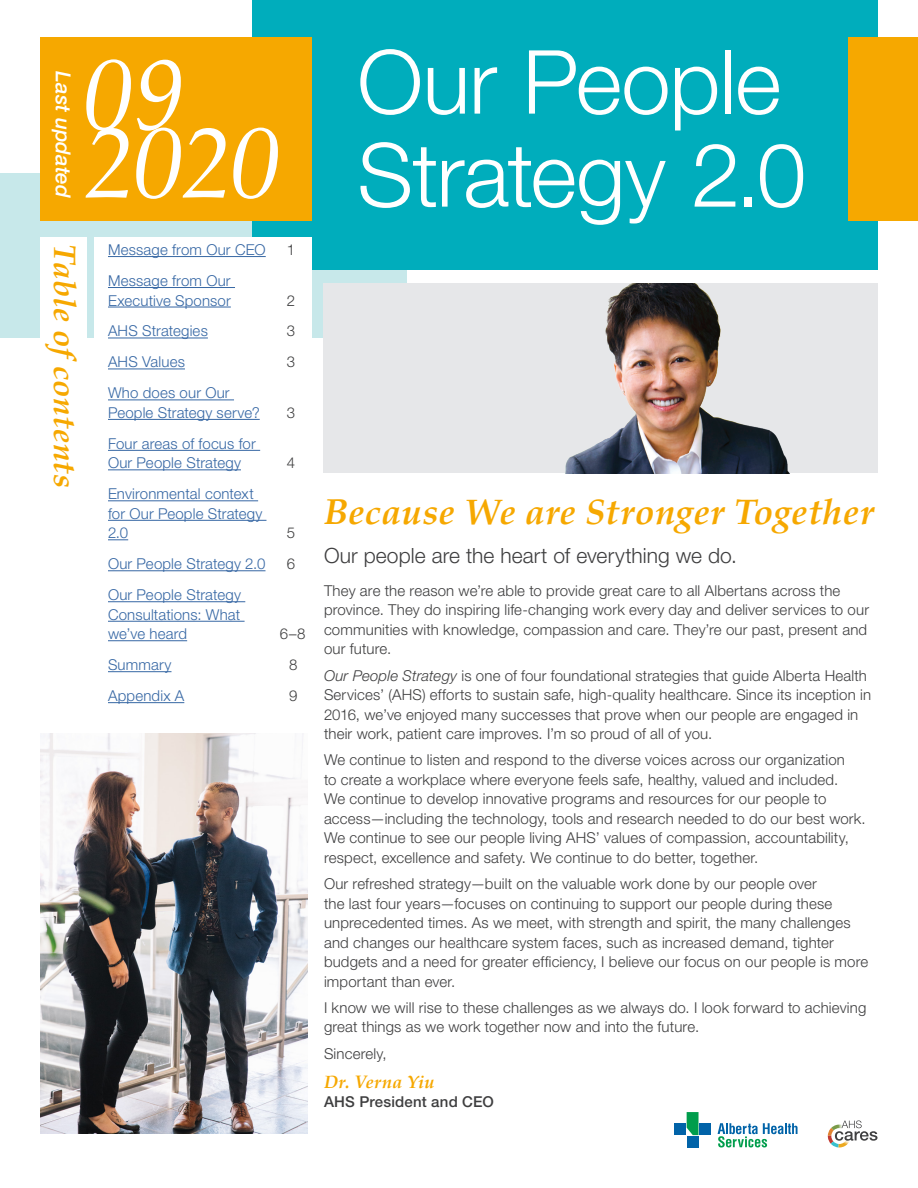
<style>
.page{position:relative;width:918px;height:1188px;background:#fff}
.page>*{position:absolute;margin:0;border:0;box-sizing:border-box;transform-origin:0 0}
.t1{font:italic 101.7px "Palatino";letter-spacing:-.025em;color:#fff}
.t2{font:300 88.5px/93px "Helvetica Neue LT Std";letter-spacing:-.01em;color:#fff}
.Body_Text{font:italic 700 36px "Palatino";letter-spacing:.01em;color:#f6a800}
.t3{font:italic 700 31.5px "Palatino";letter-spacing:.01em;color:#f6a800}
._1st_paragraph{font:300 21px "Helvetica Neue LT Std";letter-spacing:.005em;color:#3e3e3f}
.t4{font:italic 500 20.7px "Helvetica Neue LT Std";letter-spacing:-.01em;color:#fff}
.Body_Text-2{font:italic 700 18px "Palatino";letter-spacing:.02em;color:#f6a800}
.Body_Text-3{font:300 15px/19.5px "Helvetica Neue LT Std";letter-spacing:.01em;color:#3e3e3f}
.Body_Text-4{font:300 15px/19.5px "Helvetica Neue LT Std";letter-spacing:.01em;color:#3667a4}
.Body_Text-5{font:500 15px "Helvetica Neue LT Std";letter-spacing:.015em;color:#3e3e3f}
.s1{font-style:italic}
</style>
<div class="page">
<div style="left:0;top:173px;width:407px;height:165px;background:#c7e8ea"></div>
<div style="left:252px;top:0;width:626px;height:270px;background:#00adbc"></div>
<div style="left:848px;top:37px;width:70px;height:183px;background:#f6a800"></div>
<div style="left:323px;top:284px;width:555px;height:189px;background:#e6e7e9"></div>
<img style="left:565px;top:284px;width:225px;height:189px">
<div style="left:40px;top:238px;width:47px;height:257px;background:#fff"></div>
<div style="left:40px;top:37px;width:272px;height:183px;background:#f6a800"></div>
<div style="left:94px;top:238px;width:218px;height:477px;background:#fff"></div>
<hr style="left:108px;top:256px;width:158px;height:1px;background:#3667a4">
<hr style="left:108px;top:287px;width:127px;height:1px;background:#3667a4">
<hr style="left:108px;top:307px;width:123px;height:1px;background:#3667a4">
<hr style="left:108px;top:338px;width:100px;height:1px;background:#3667a4">
<hr style="left:108px;top:369px;width:77px;height:1px;background:#3667a4">
<hr style="left:108px;top:400px;width:126px;height:1px;background:#3667a4">
<hr style="left:108px;top:419px;width:152px;height:1px;background:#3667a4">
<hr style="left:108px;top:450px;width:152px;height:1px;background:#3667a4">
<hr style="left:108px;top:469px;width:133px;height:1px;background:#3667a4">
<hr style="left:108px;top:500px;width:150px;height:1px;background:#3667a4">
<hr style="left:108px;top:520px;width:158px;height:1px;background:#3667a4">
<svg style="left:108px;top:539px;width:20px;height:1px"></svg>
<hr style="left:108px;top:570px;width:158px;height:1px;background:#3667a4">
<hr style="left:108px;top:601px;width:137px;height:1px;background:#3667a4">
<hr style="left:108px;top:621px;width:137px;height:1px;background:#3667a4">
<hr style="left:108px;top:640px;width:79px;height:1px;background:#3667a4">
<hr style="left:108px;top:671px;width:64px;height:1px;background:#3667a4">
<hr style="left:108px;top:702px;width:76px;height:1px;background:#3667a4">
<svg style="left:718px;top:1123px;width:80px;height:24px"></svg>
<div style="left:674px;top:1123px;width:12px;height:12px;background:#0163a8"></div>
<div style="left:700px;top:1123px;width:11px;height:12px;background:#0163a8"></div>
<div style="left:687px;top:1136px;width:12px;height:11px;background:#0163a8"></div>
<svg style="left:687px;top:1112px;width:12px;height:23px"></svg>
<svg style="left:828px;top:1120px;width:49px;height:28px"></svg>
<img style="left:40px;top:733px;width:268px;height:401px">
<p class="t4" style="left:76px;top:71px;width:128px;rotate:90deg">Last updated</p>
<p class="t1" style="left:84px;top:9px;width:103px">09</p>
<p class="t1" style="left:85px;top:77px;width:198px">2020</p>
<p class="t3" style="left:91px;top:244px;width:245px;rotate:90deg">Table ofcontents</p>
<p class="Body_Text-4" style="left:108px;top:240px;width:159px">Message from Our CEO</p>
<p class="Body_Text-3" style="left:287px;top:240px;width:10px">1</p>
<p class="Body_Text-4" style="left:108px;top:271px;width:124px">Message from Our<br>Executive Sponsor</p>
<p class="Body_Text-3" style="left:287px;top:290px;width:10px">2</p>
<p class="Body_Text-4" style="left:108px;top:321px;width:101px">AHS Strategies</p>
<p class="Body_Text-3" style="left:287px;top:321px;width:10px">3</p>
<p class="Body_Text-4" style="left:108px;top:352px;width:78px">AHS Values</p>
<p class="Body_Text-3" style="left:287px;top:352px;width:10px">3</p>
<p class="Body_Text-4" style="left:108px;top:383px;width:153px">Who does our Our<br>People Strategy serve?</p>
<p class="Body_Text-3" style="left:287px;top:403px;width:10px">3</p>
<p class="Body_Text-4" style="left:108px;top:433px;width:149px">Four areas of focus for<br>Our People Strategy</p>
<p class="Body_Text-4" style="left:108px;top:484px;width:156px">Environmental context for Our People Strategy<br>2.0</p>
<p class="Body_Text-3" style="left:287px;top:453px;width:10px">4</p>
<p class="Body_Text-3" style="left:287px;top:523px;width:10px">5</p>
<p class="Body_Text-4" style="left:108px;top:554px;width:159px">Our People Strategy 2.0</p>
<p class="Body_Text-3" style="left:287px;top:554px;width:10px">6</p>
<p class="Body_Text-4" style="left:108px;top:585px;width:134px;text-align:justify">Our People Strategy Consultations: What we’ve heard</p>
<p class="Body_Text-3" style="left:280px;top:624px;width:27px">6–8</p>
<p class="Body_Text-4" style="left:108px;top:655px;width:65px">Summary</p>
<p class="Body_Text-3" style="left:289px;top:655px;width:10px">8</p>
<p class="Body_Text-4" style="left:108px;top:686px;width:78px">Appendix A</p>
<p class="Body_Text-3" style="left:289px;top:686px;width:10px">9</p>
<p class="t2" style="left:357px;top:34px;width:450px">Our People<br>Strategy 2.0</p>
<p class="Body_Text" style="left:324px;top:482px;width:552px">Because We are Stronger Together</p>
<p class="_1st_paragraph" style="left:324px;top:543px;width:415px">Our people are the heart of everything we do.</p>
<p class="Body_Text-3" style="left:324px;top:581px;width:547px">They are the reason we’re able to provide great care to all Albertans across the province. They do inspiring life-changing work every day and deliver services to our communities with knowledge, compassion and care. They’re our past, present and our future.</p>
<p class="Body_Text-3" style="left:324px;top:665px;width:549px"><span class="s1">Our People Strategy</span> is one of four foundational strategies that guide Alberta Health Services’ (AHS) efforts to sustain safe, high-quality healthcare. Since its inception in 2016, we’ve enjoyed many successes that prove when our people are engaged in their work, patient care improves. I’m so proud of all of you.</p>
<p class="Body_Text-3" style="left:324px;top:750px;width:543px">We continue to listen and respond to the diverse voices across our organization<br>to create a workplace where everyone feels safe, healthy, valued and included.<br>We continue to develop innovative programs and resources for our people to access—including the technology, tools and research needed to do our best work.<br>We continue to see our people living AHS’ values of compassion, accountability, respect, excellence and safety. We continue to do better, together.</p>
<p class="Body_Text-3" style="left:324px;top:874px;width:546px">Our refreshed strategy—built on the valuable work done by our people over<br>the last four years—focuses on continuing to support our people during these unprecedented times. As we meet, with strength and spirit, the many challenges and changes our healthcare system faces, such as increased demand, tighter budgets and a need for greater efficiency, I believe our focus on our people is more important than ever.</p>
<p class="Body_Text-3" style="left:324px;top:998px;width:544px">I know we will rise to these challenges as we always do. I look forward to achieving great things as we work together now and into the future.</p>
<p class="Body_Text-3" style="left:324px;top:1043px;width:64px">Sincerely,</p>
<p class="Body_Text-2" style="left:324px;top:1067px;width:112px">Dr. Verna Yiu</p>
<p class="Body_Text-5" style="left:324px;top:1093px;width:172px">AHS President and CEO</p>
</div>
